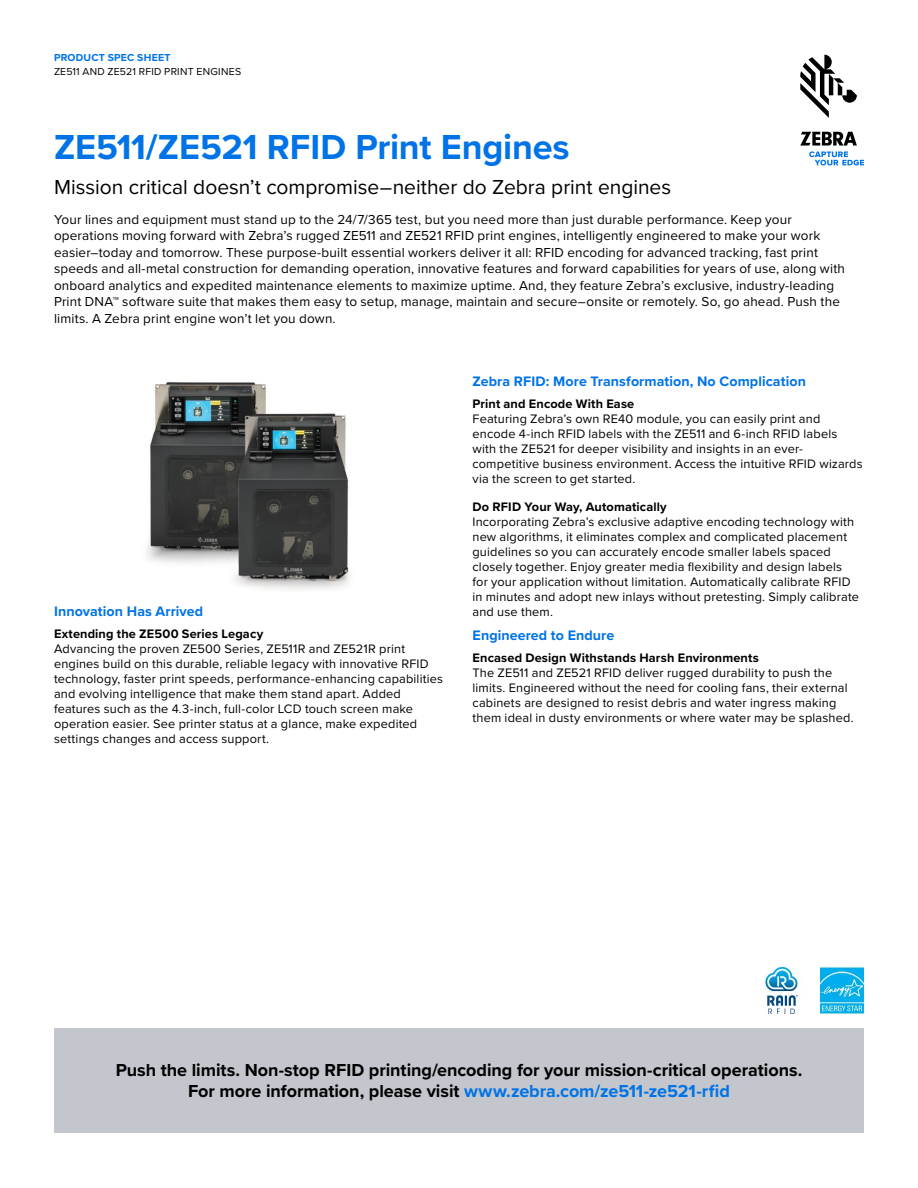
<style>
.page{position:relative;width:918px;height:1188px;background:#fff}
.page>*{position:absolute;margin:0;border:0;box-sizing:border-box;transform-origin:0 0}
.t1{font:700 36px "Proxima Nova";letter-spacing:-.005em;color:#0073e6}
.t2{font:21px "Proxima Nova";color:#000}
.t3{font:700 18px/21px "Proxima Nova";letter-spacing:-.005em;color:#000;text-align:center}
.t4{font:700 14.25px "Proxima Nova";letter-spacing:.005em;color:#0073e6}
.t5{font:13.5px/16.5px "Proxima Nova";letter-spacing:.01em;color:#000}
.t6{font:12.75px/15px "Proxima Nova";letter-spacing:.015em;color:#000}
.t7{font:700 12.75px "Proxima Nova";letter-spacing:.015em;color:#000}
.t8{font:10.5px "Proxima Nova";letter-spacing:.025em;color:#000}
.t9{font:700 10.5px "Proxima Nova";letter-spacing:.02em;color:#0073e6}
.s1{color:#0073e6}
</style>
<div class="page">
<div style="left:54px;top:1028px;width:810px;height:104px;background:#c3c6cc"></div>
<img style="left:146px;top:382px;width:204px;height:208px">
<img style="left:765px;top:966px;width:100px;height:48px">
<svg style="left:800px;top:55px;width:57px;height:63px"></svg>
<svg style="left:800px;top:132px;width:64px;height:33px"></svg>
<p class="t9" style="left:54px;top:50px;width:118px">PRODUCT SPEC SHEET</p>
<p class="t8" style="left:54px;top:64px;width:189px">ZE511 AND ZE521 RFID PRINT ENGINES</p>
<h1 class="t1" style="left:54px;top:120px;width:517px">ZE511/ZE521 RFID Print Engines</h1>
<h2 class="t2" style="left:54px;top:171px;width:619px">Mission critical doesn’t compromise–neither do Zebra print engines</h2>
<p class="t5" style="left:54px;top:210px;width:793px">Your lines and equipment must stand up to the 24/7/365 test, but you need more than just durable performance. Keep your operations moving forward with Zebra’s rugged ZE511 and ZE521 RFID print engines, intelligently engineered to make your work easier–today and tomorrow. These purpose-built essential workers deliver it all: RFID encoding for advanced tracking, fast print speeds and all-metal construction for demanding operation, innovative features and forward capabilities for years of use, along with onboard analytics and expedited maintenance elements to maximize uptime. And, they feature Zebra’s exclusive, industry-leading Print DNA™ software suite that makes them easy to setup, manage, maintain and secure–onsite or remotely. So, go ahead. Push the limits. A Zebra print engine won’t let you down.</p>
<p class="t4" style="left:54px;top:601px;width:151px">Innovation Has Arrived</p>
<p class="t7" style="left:54px;top:624px;width:211px">Extending the ZE500 Series Legacy</p>
<p class="t6" style="left:54px;top:640px;width:391px">Advancing the proven ZE500 Series, ZE511R and ZE521R print engines build on this durable, reliable legacy with innovative RFID technology, faster print speeds, performance-enhancing capabilities and evolving intelligence that make them stand apart. Added features such as the 4.3-inch, full-color LCD touch screen make operation easier. See printer status at a glance, make expedited settings changes and access support.</p>
<p class="t4" style="left:472px;top:371px;width:335px">Zebra RFID: More Transformation, No Complication</p>
<p class="t7" style="left:472px;top:394px;width:163px">Print and Encode With Ease</p>
<p class="t6" style="left:472px;top:411px;width:392px">Featuring Zebra’s own RE40 module, you can easily print and encode 4-inch RFID labels with the ZE511 and 6-inch RFID labels with the ZE521 for deeper visibility and insights in an ever&shy;competitive business environment. Access the intuitive RFID wizards via the screen to get started.</p>
<p class="t7" style="left:472px;top:498px;width:196px">Do RFID Your Way, Automatically</p>
<p class="t6" style="left:472px;top:514px;width:388px">Incorporating Zebra’s exclusive adaptive encoding technology with new algorithms, it eliminates complex and complicated placement guidelines so you can accurately encode smaller labels spaced closely together. Enjoy greater media flexibility and design labels for your application without limitation. Automatically calibrate RFID in minutes and adopt new inlays without pretesting. Simply calibrate and use them.</p>
<p class="t4" style="left:472px;top:625px;width:143px">Engineered to Endure</p>
<p class="t7" style="left:472px;top:648px;width:288px">Encased Design Withstands Harsh Environments</p>
<p class="t6" style="left:472px;top:665px;width:383px">The ZE511 and ZE521 RFID deliver rugged durability to push the limits. Engineered without the need for cooling fans, their external cabinets are designed to resist debris and water ingress making them ideal in dusty environments or where water may be splashed.</p>
<h3 class="t3" style="left:116px;top:1059px;width:688px">Push the limits. Non-stop RFID printing/encoding for your mission-critical operations.<br>For more information, please visit <span class="s1">www.zebra.com/ze511-ze521-rfid</span></h3>
</div>
